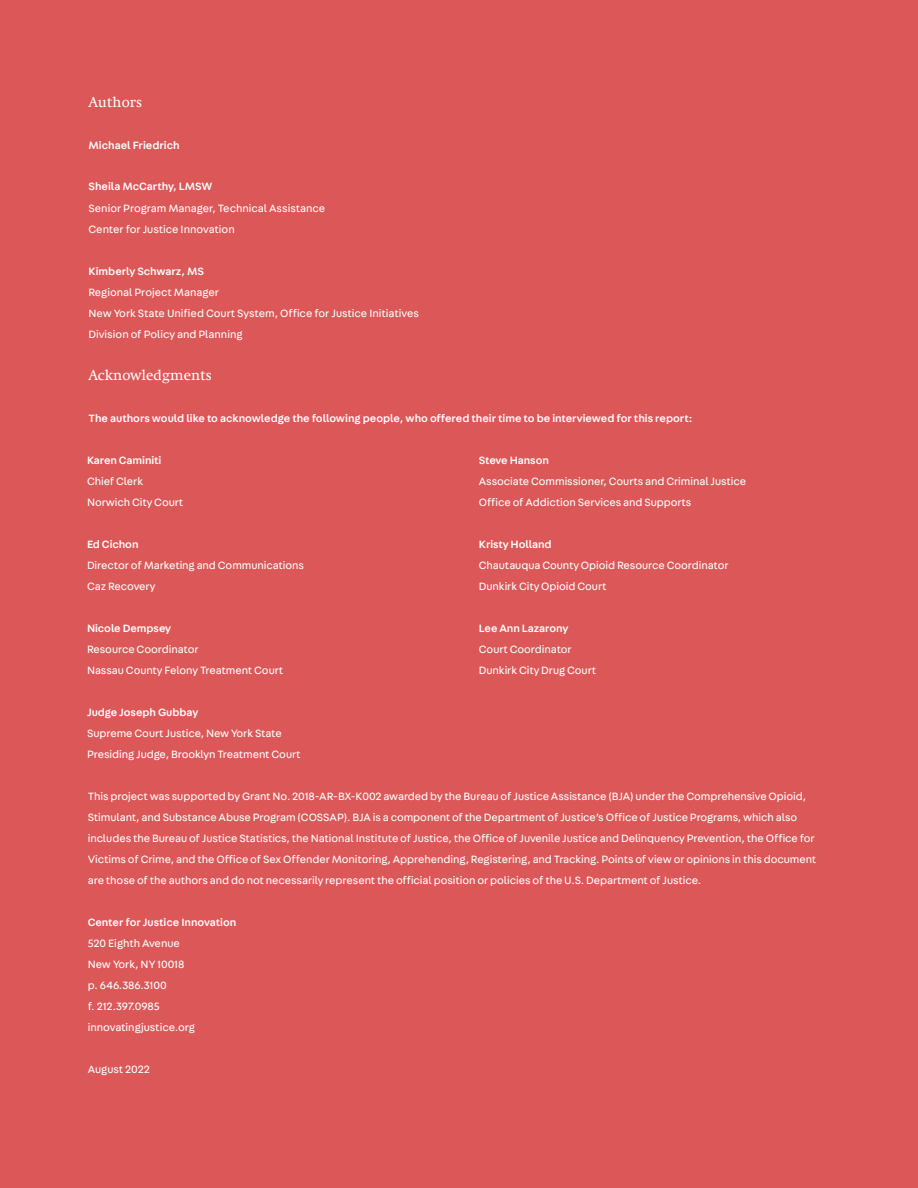
<style>
.page{position:relative;width:918px;height:1188px;background:#dc5858}
.page>*{position:absolute;margin:0;border:0;box-sizing:border-box;transform-origin:0 0}
.t1{font:15px "Swift";color:#fff}
.t2{font:11.25px/21px "Fabriga";letter-spacing:-.005em;color:#fff}
.t3{font:500 11.25px "Fabriga";letter-spacing:-.005em;color:#fff}
</style>
<div class="page">
<h1 class="t1" style="left:88px;top:94px;width:55px">Authors</h1>
<p class="t3" style="left:88px;top:137px;width:93px">Michael Friedrich</p>
<p class="t3" style="left:88px;top:179px;width:125px">Sheila McCarthy, LMSW</p>
<p class="t2" style="left:88px;top:197px;width:238px">Senior Program Manager, Technical Assistance<br>Center for Justice Innovation</p>
<p class="t3" style="left:88px;top:263px;width:117px">Kimberly Schwarz, MS</p>
<p class="t2" style="left:88px;top:281px;width:332px">Regional Project Manager<br>New York State Unified Court System, Office for Justice Initiatives<br>Division of Policy and Planning</p>
<h1 class="t1" style="left:88px;top:367px;width:125px">Acknowledgments</h1>
<p class="t3" style="left:88px;top:410px;width:605px">The authors would like to acknowledge the following people, who offered their time to be interviewed for this report:</p>
<p class="t3" style="left:87px;top:452px;width:76px">Karen Caminiti</p>
<p class="t2" style="left:87px;top:470px;width:98px">Chief Clerk<br>Norwich City Court</p>
<p class="t3" style="left:87px;top:536px;width:53px">Ed Cichon</p>
<p class="t2" style="left:87px;top:554px;width:219px">Director of Marketing and Communications<br>Caz Recovery</p>
<p class="t3" style="left:87px;top:620px;width:86px">Nicole Dempsey</p>
<p class="t2" style="left:87px;top:638px;width:198px">Resource Coordinator<br>Nassau County Felony Treatment Court</p>
<p class="t3" style="left:87px;top:704px;width:113px">Judge Joseph Gubbay</p>
<p class="t2" style="left:87px;top:722px;width:215px">Supreme Court Justice, New York State<br>Presiding Judge, Brooklyn Treatment Court</p>
<p class="t3" style="left:479px;top:452px;width:72px">Steve Hanson</p>
<p class="t2" style="left:479px;top:470px;width:269px">Associate Commissioner, Courts and Criminal Justice<br>Office of Addiction Services and Supports</p>
<p class="t3" style="left:479px;top:536px;width:74px">Kristy Holland</p>
<p class="t2" style="left:479px;top:554px;width:251px">Chautauqua County Opioid Resource Coordinator<br>Dunkirk City Opioid Court</p>
<p class="t3" style="left:479px;top:620px;width:91px">Lee Ann Lazarony</p>
<p class="t2" style="left:479px;top:638px;width:119px">Court Coordinator<br>Dunkirk City Drug Court</p>
<p class="t2" style="left:88px;top:785px;width:730px">This project was supported by Grant No. 2018-AR-BX-K002 awarded by the Bureau of Justice Assistance (BJA) under the Comprehensive Opioid, Stimulant, and Substance Abuse Program (COSSAP). BJA is a component of the Department of Justice’s Office of Justice Programs, which also includes the Bureau of Justice Statistics, the National Institute of Justice, the Office of Juvenile Justice and Delinquency Prevention, the Office for Victims of Crime, and the Office of Sex Offender Monitoring, Apprehending, Registering, and Tracking. Points of view or opinions in this document are those of the authors and do not necessarily represent the official position or policies of the U.S. Department of Justice.</p>
<p class="t3" style="left:88px;top:914px;width:150px">Center for Justice Innovation</p>
<p class="t2" style="left:88px;top:932px;width:109px">520 Eighth Avenue<br>New York, NY 10018 p. 646.386.3100<br>f. 212.397.0985 innovatingjustice.org</p>
<p class="t2" style="left:88px;top:1058px;width:64px">August 2022</p>
</div>
